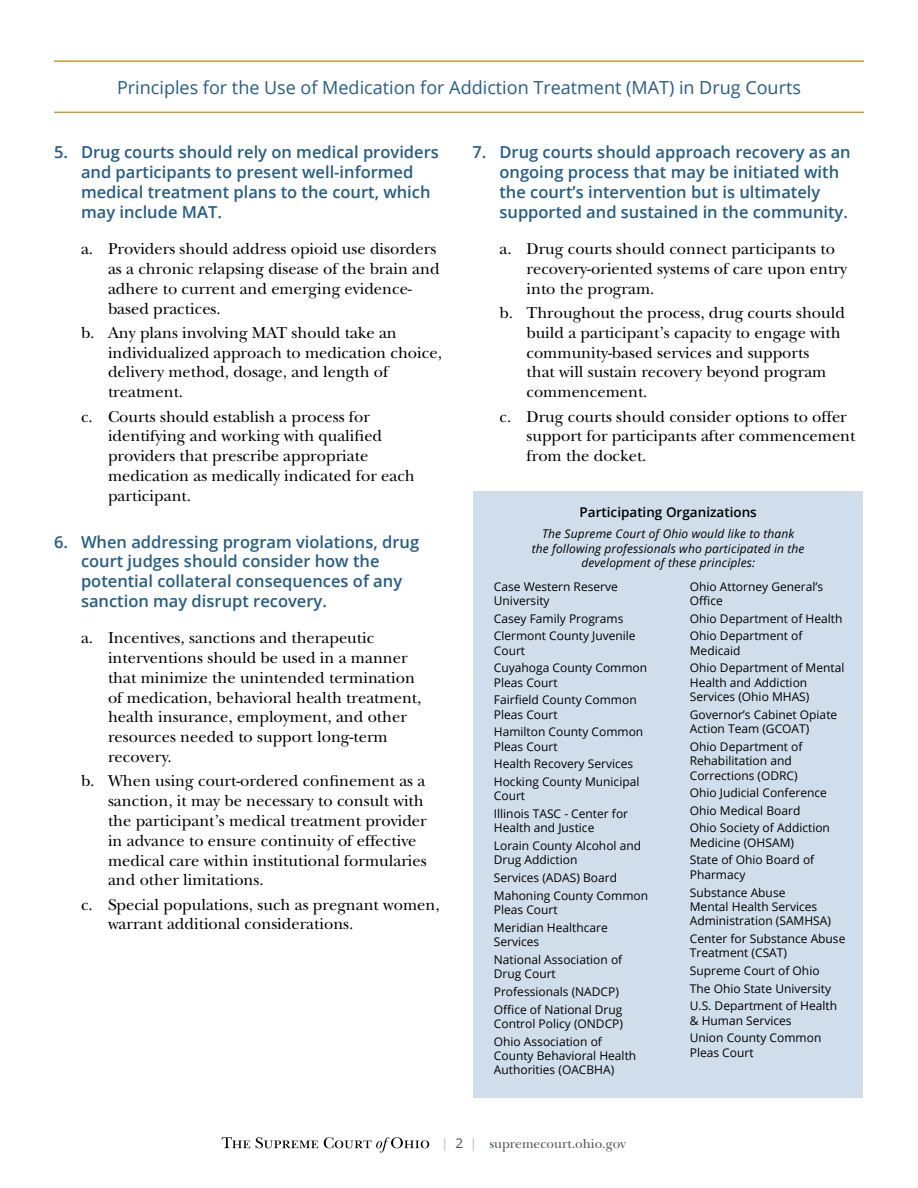
<style>
.page{position:relative;width:918px;height:1188px;background:#fff}
.page>*{position:absolute;margin:0;border:0;box-sizing:border-box;transform-origin:0 0}
.t1{font:18px "Open Sans";color:#245d89}
.t2{font:16.5px/19.8px "New Baskerville Std";color:#000}
.t3{font:600 16.5px/19.8px "Open Sans";color:#245d89}
.t4{font:600 13.5px "Open Sans";color:#000}
.t5{font:13.5px "New Baskerville Std";color:#4b5455}
.t6{font:12px/14.4px "Open Sans";color:#000}
.t7{font:italic 12px/14.4px "Open Sans";letter-spacing:.01em;color:#000;text-align:center}
.s1{font-family:"Open Sans";color:#b0b8c3}
.s2{font-family:"Open Sans"}
</style>
<div class="page">
<svg style="left:222px;top:1137px;width:28px;height:11px"></svg>
<svg style="left:256px;top:1137px;width:62px;height:11px"></svg>
<svg style="left:324px;top:1137px;width:105px;height:16px"></svg>
<hr style="left:54px;top:112px;width:810px;height:1px;background:#bda132">
<hr style="left:54px;top:60px;width:810px;height:2px;background:#bda132">
<div style="left:473px;top:492px;width:390px;height:606px;background:#d0deec"></div>
<p class="t1" style="left:117px;top:75px;width:685px">Principles for the Use of Medication for Addiction Treatment (MAT) in Drug Courts</p>
<p class="t3" style="left:81px;top:142px;width:359px;text-indent:-27px">5. Drug courts should rely on medical providers and participants to present well-informed medical treatment plans to the court, which may include MAT.</p>
<p class="t2" style="left:108px;top:239px;width:333px;text-indent:-27px">a. Providers should address opioid use disorders as a chronic relapsing disease of the brain and adhere to current and emerging evidence&shy;based practices.</p>
<p class="t2" style="left:108px;top:323px;width:335px;text-indent:-27px">b. Any plans involving MAT should take an individualized approach to medication choice, delivery method, dosage, and length of treatment.</p>
<p class="t2" style="left:108px;top:406px;width:308px;text-indent:-27px">c. Courts should establish a process for identifying and working with qualified providers that prescribe appropriate medication as medically indicated for each participant.</p>
<p class="t3" style="left:81px;top:531px;width:340px;text-indent:-27px">6. When addressing program violations, drug court judges should consider how the potential collateral consequences of any sanction may disrupt recovery.</p>
<p class="t2" style="left:108px;top:628px;width:315px;text-indent:-27px">a. Incentives, sanctions and therapeutic interventions should be used in a manner that minimize the unintended termination of medication, behavioral health treatment, health insurance, employment, and other resources needed to support long-term recovery.</p>
<p class="t2" style="left:108px;top:771px;width:320px;text-indent:-27px">b. When using court-ordered confinement as a sanction, it may be necessary to consult with the participant’s medical treatment provider in advance to ensure continuity of effective medical care within institutional formularies and other limitations.</p>
<p class="t2" style="left:108px;top:894px;width:333px;text-indent:-27px">c. Special populations, such as pregnant women, warrant additional considerations.</p>
<p class="t3" style="left:500px;top:142px;width:353px;text-indent:-27px">7. Drug courts should approach recovery as an ongoing process that may be initiated with the court’s intervention but is ultimately supported and sustained in the community.</p>
<p class="t2" style="left:526px;top:239px;width:322px;text-indent:-27px">a. Drug courts should connect participants to recovery-oriented systems of care upon entry into the program.</p>
<p class="t2" style="left:526px;top:303px;width:320px;text-indent:-27px">b. Throughout the process, drug courts should build a participant’s capacity to engage with community-based services and supports<br>that will sustain recovery beyond program commencement.</p>
<p class="t2" style="left:526px;top:406px;width:331px;text-indent:-27px">c. Drug courts should consider options to offer support for participants after commencement from the docket.</p>
<p class="t4" style="left:580px;top:503px;width:179px">Participating Organizations</p>
<p class="t7" style="left:532px;top:527px;width:274px">The Supreme Court of Ohio would like to thank<br>the following professionals who participated in the development of these principles:</p>
<p class="t6" style="left:494px;top:579px;width:125px">Case Western Reserve<br>University</p>
<p class="t6" style="left:494px;top:611px;width:131px">Casey Family Programs</p>
<p class="t6" style="left:494px;top:628px;width:143px">Clermont County Juvenile<br>Court</p>
<p class="t6" style="left:494px;top:660px;width:155px">Cuyahoga County Common<br>Pleas Court</p>
<p class="t6" style="left:494px;top:692px;width:144px">Fairfield County Common<br>Pleas Court</p>
<p class="t6" style="left:494px;top:724px;width:151px">Hamilton County Common<br>Pleas Court</p>
<p class="t6" style="left:494px;top:756px;width:141px">Health Recovery Services</p>
<p class="t6" style="left:494px;top:774px;width:147px">Hocking County Municipal<br>Court</p>
<p class="t6" style="left:494px;top:806px;width:136px">Illinois TASC - Center for<br>Health and Justice</p>
<p class="t6" style="left:494px;top:838px;width:149px">Lorain County Alcohol and<br>Drug Addiction</p>
<p class="t6" style="left:494px;top:870px;width:125px">Services (ADAS) Board</p>
<p class="t6" style="left:494px;top:888px;width:156px">Mahoning County Common<br>Pleas Court</p>
<p class="t6" style="left:494px;top:920px;width:115px">Meridian Healthcare<br>Services</p>
<p class="t6" style="left:494px;top:952px;width:130px">National Association of<br>Drug Court</p>
<p class="t6" style="left:494px;top:984px;width:127px">Professionals (NADCP)</p>
<p class="t6" style="left:494px;top:1002px;width:131px">Office of National Drug<br>Control Policy (ONDCP)</p>
<p class="t6" style="left:494px;top:1034px;width:144px">Ohio Association of<br>County Behavioral Health<br>Authorities (OACBHA)</p>
<p class="t6" style="left:690px;top:579px;width:135px">Ohio Attorney General’s<br>Office</p>
<p class="t6" style="left:690px;top:611px;width:154px">Ohio Department of Health</p>
<p class="t6" style="left:690px;top:628px;width:114px">Ohio Department of<br>Medicaid</p>
<p class="t6" style="left:690px;top:660px;width:156px">Ohio Department of Mental<br>Health and Addiction<br>Services (Ohio MHAS)</p>
<p class="t6" style="left:690px;top:707px;width:149px">Governor’s Cabinet Opiate<br>Action Team (GCOAT)</p>
<p class="t6" style="left:690px;top:739px;width:114px">Ohio Department of<br>Rehabilitation and<br>Corrections (ODRC)</p>
<p class="t6" style="left:690px;top:785px;width:139px">Ohio Judicial Conference</p>
<p class="t6" style="left:690px;top:803px;width:112px">Ohio Medical Board</p>
<p class="t6" style="left:690px;top:821px;width:142px">Ohio Society of Addiction<br>Medicine (OHSAM)</p>
<p class="t6" style="left:690px;top:853px;width:126px">State of Ohio Board of<br>Pharmacy</p>
<p class="t6" style="left:690px;top:885px;width:143px">Substance Abuse<br>Mental Health Services<br>Administration (SAMHSA)</p>
<p class="t6" style="left:690px;top:931px;width:157px">Center for Substance Abuse<br>Treatment (CSAT)</p>
<p class="t6" style="left:690px;top:963px;width:131px">Supreme Court of Ohio</p>
<p class="t6" style="left:690px;top:981px;width:143px">The Ohio State University</p>
<p class="t6" style="left:690px;top:998px;width:149px">U.S. Department of Health &amp; Human Services</p>
<p class="t6" style="left:690px;top:1030px;width:133px">Union County Common<br>Pleas Court</p>
<p class="t5" style="left:441px;top:1136px;width:186px"><span class="s1">|</span> <span class="s2">2</span> <span class="s1">|</span> supremecourt.ohio.gov</p>
</div>
